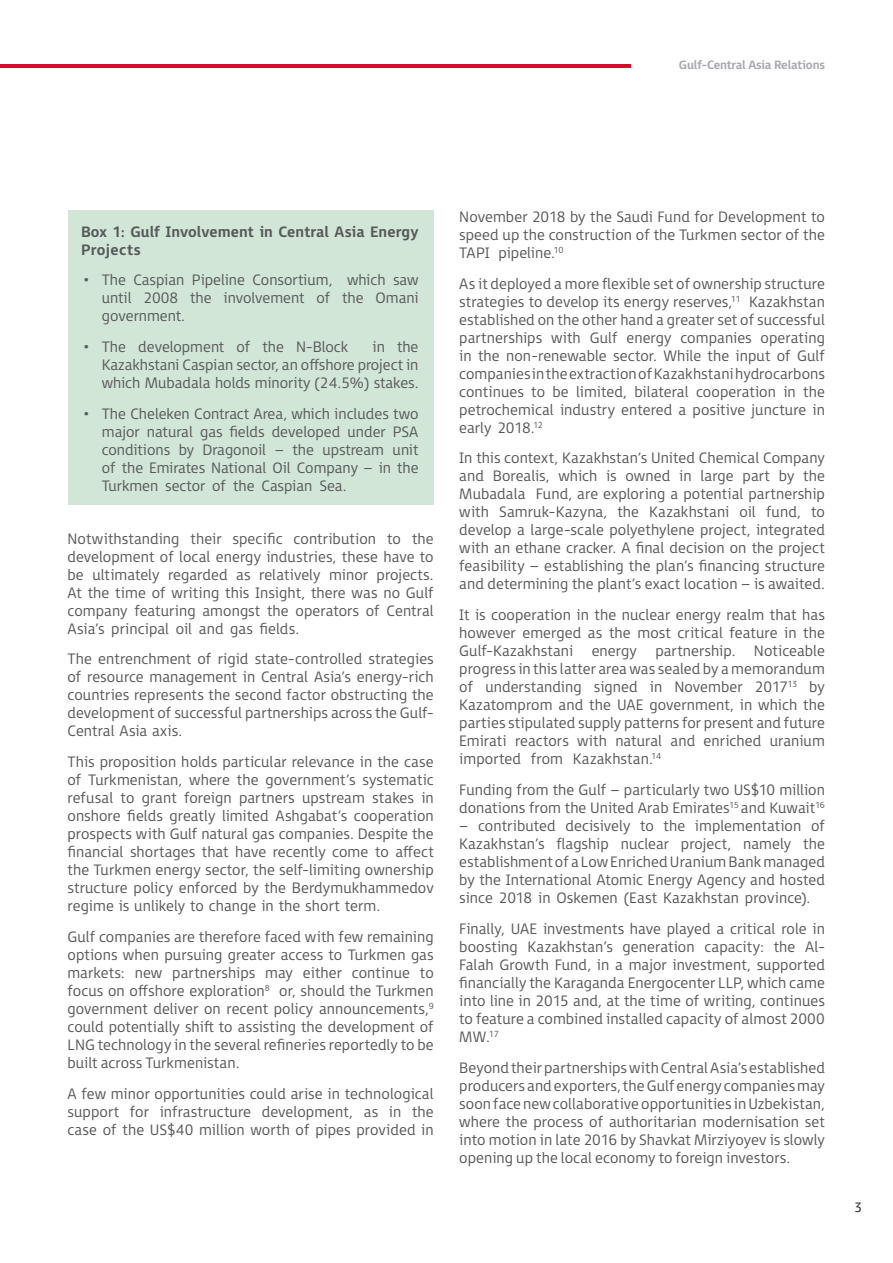
<style>
.page{position:relative;width:893px;height:1263px;background:#fff}
.page>*{position:absolute;margin:0;border:0;box-sizing:border-box;transform-origin:0 0}
.body_text{font:300 15px/18px "FS Millbank";letter-spacing:.005em;color:#57585a;text-align:justify}
.TABS{font:300 15px/18px "FS Millbank";color:#57585a;text-align:justify}
.body_text-2{font:700 15px/18px "FS Millbank";letter-spacing:.005em;color:#57585a}
.t1{font:300 13.5px "FS Millbank";color:#231f20}
.t2{font:700 12px "FS Millbank";letter-spacing:-.01em;color:#a8a9ad}
</style>
<div class="page">
<hr style="left:0;top:64px;width:631px;height:4px;background:#d30d2b">
<div style="left:68px;top:210px;width:366px;height:295px;background:#d1e6d6"></div>
<p class="t2" style="left:679px;top:55px;width:148px">Gulf-Central Asia Relations</p>
<p class="body_text-2" style="left:81px;top:221px;width:339px">Box 1: Gulf Involvement in Central Asia Energy<br>Projects</p>
<p class="TABS" style="left:102px;top:269px;width:318px;text-indent:-18px">• The Caspian Pipeline Consortium, which saw until 2008 the involvement of the Omani government.</p>
<p class="TABS" style="left:84px;top:336px;width:266px">• The development of the N-Block</p>
<p class="TABS" style="left:102px;top:336px;width:318px;text-indent:271px">in the Kazakhstani Caspian sector, an offshore project in which Mubadala holds minority (24.5%) stakes.</p>
<p class="TABS" style="left:102px;top:403px;width:318px;text-indent:-18px">• The Cheleken Contract Area, which includes two major natural gas fields developed under PSA conditions by Dragonoil – the upstream unit of the Emirates National Oil Company – in the Turkmen sector of the Caspian Sea.</p>
<p class="body_text" style="left:68px;top:528px;width:368px">Notwithstanding their specific contribution to the development of local energy industries, these have to be ultimately regarded as relatively minor projects.<br>At the time of writing this Insight, there was no Gulf company featuring amongst the operators of Central Asia’s principal oil and gas fields.</p>
<p class="body_text" style="left:68px;top:648px;width:368px">The entrenchment of rigid state-controlled strategies of resource management in Central Asia’s energy-rich countries represents the second factor obstructing the development of successful partnerships across the Gulf-Central Asia axis.</p>
<p class="body_text" style="left:68px;top:751px;width:368px">This proposition holds particular relevance in the case of Turkmenistan, where the government’s systematic refusal to grant foreign partners upstream stakes in onshore fields greatly limited Ashgabat’s cooperation prospects with Gulf natural gas companies. Despite the financial shortages that have recently come to affect the Turkmen energy sector, the self-limiting ownership structure policy enforced by the Berdymukhammedov regime is unlikely to change in the short term.</p>
<p class="body_text" style="left:68px;top:926px;width:368px">Gulf companies are therefore faced with few remaining options when pursuing greater access to Turkmen gas markets: new partnerships may either continue to focus on offshore exploration<sup>8</sup> or, should the Turkmen government deliver on recent policy announcements,<sup>9 </sup>could potentially shift to assisting the development of LNG technology in the several refineries reportedly to be built across Turkmenistan.</p>
<p class="body_text" style="left:68px;top:1083px;width:368px">A few minor opportunities could arise in technological support for infrastructure development, as in the case of the US$40 million worth of pipes provided in</p>
<p class="body_text" style="left:459px;top:206px;width:367px">November 2018 by the Saudi Fund for Development to speed up the construction of the Turkmen sector of the TAPI pipeline.<sup>10</sup></p>
<p class="body_text" style="left:459px;top:273px;width:367px">As it deployed a more flexible set of ownership structure strategies to develop its energy reserves,<sup>11</sup> Kazakhstan established on the other hand a greater set of successful partnerships with Gulf energy companies operating in the non-renewable sector. While the input of Gulf companies in the extraction of Kazakhstani hydrocarbons continues to be limited, bilateral cooperation in the petrochemical industry entered a positive juncture in early 2018.<sup>12</sup></p>
<p class="body_text" style="left:459px;top:447px;width:367px">In this context, Kazakhstan’s United Chemical Company and Borealis, which is owned in large part by the Mubadala Fund, are exploring a potential partnership with Samruk-Kazyna, the Kazakhstani oil fund, to develop a large-scale polyethylene project, integrated with an ethane cracker. A final decision on the project feasibility – establishing the plan’s financing structure and determining the plant’s exact location – is awaited.</p>
<p class="body_text" style="left:459px;top:604px;width:367px">It is cooperation in the nuclear energy realm that has however emerged as the most critical feature in the Gulf-Kazakhstani energy partnership. Noticeable progress in this latter area was sealed by a memorandum of understanding signed in November 2017<sup>13</sup> by Kazatomprom and the UAE government, in which the parties stipulated supply patterns for present and future Emirati reactors with natural and enriched uranium imported from Kazakhstan.<sup>14</sup></p>
<p class="body_text" style="left:459px;top:779px;width:367px">Funding from the Gulf – particularly two US$10 million donations from the United Arab Emirates<sup>15</sup> and Kuwait<sup>16</sup></p>
<p class="body_text" style="left:459px;top:815px;width:367px">– contributed decisively to the implementation of Kazakhstan’s flagship nuclear project, namely the establishment of a Low Enriched Uranium Bank managed by the International Atomic Energy Agency and hosted since 2018 in Oskemen (East Kazakhstan province).</p>
<p class="body_text" style="left:459px;top:918px;width:367px">Finally, UAE investments have played a critical role in boosting Kazakhstan’s generation capacity: the Al-Falah Growth Fund, in a major investment, supported financially the Karaganda Energocenter LLP, which came into line in 2015 and, at the time of writing, continues to feature a combined installed capacity of almost 2000<br>MW.<sup>17</sup></p>
<p class="body_text" style="left:459px;top:1056px;width:367px">Beyond their partnerships with Central Asia’s established producers and exporters, the Gulf energy companies may soon face new collaborative opportunities in Uzbekistan, where the process of authoritarian modernisation set into motion in late 2016 by Shavkat Mirziyoyev is slowly opening up the local economy to foreign investors.</p>
<p class="t1" style="left:854px;top:1196px;width:9px">3</p>
</div>
